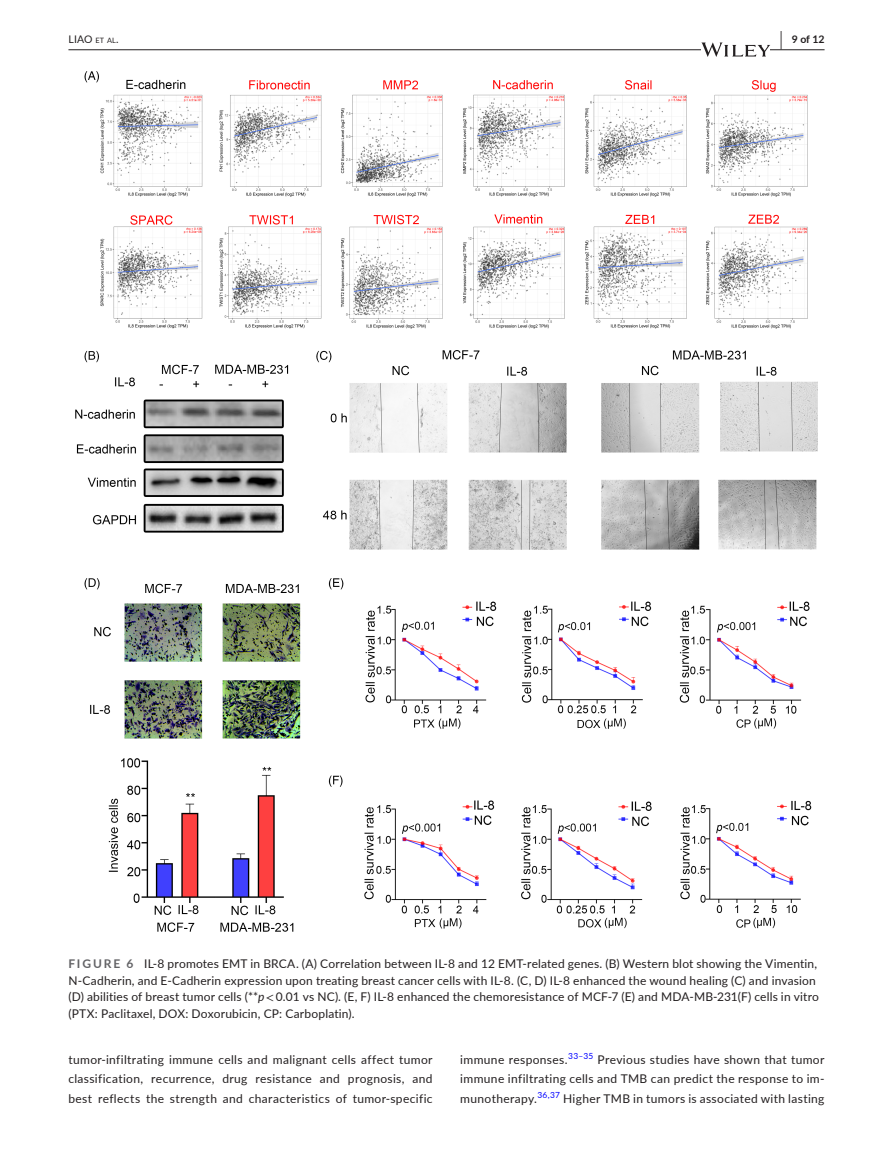
<style>
.page{position:relative;width:893px;height:1174px;background:#fff}
.page>*{position:absolute;margin:0;border:0;box-sizing:border-box;transform-origin:0 0}
.t1{font:12px/19.5px "Lato";letter-spacing:.015em;color:#231f20;text-align:justify}
.t2{font:10.5px "Lato";color:#231f20}
.t3{font:700 10.5px "Lato";color:#231f20}
.s1{font-size:7.35px}
.s2{font-size:19.5px}
.s3{font-weight:700;color:#636366}
.s4{font-style:italic}
.s5{font-family:"STIX"}
</style>
<div class="page">
<hr style="left:68px;top:49px;width:756px;height:1px;background:#231f20">
<svg style="left:701px;top:42px;width:69px;height:15px"></svg>
<img style="left:75px;top:71px;width:743px;height:861px">
<p class="t2" style="left:68px;top:31px;width:52px">LIAO <span class="s1">et al</span>.</p>
<p class="t3" style="left:780px;top:31px;width:46px"><span class="s2">|</span> 9 of 12</p>
<p class="t1" style="left:68px;top:955px;width:752px;line-height:16.5px;text-align:left"><span class="s3">FIGURE 6</span> IL-8 promotes EMT in BRCA. (A) Correlation between IL-8 and 12 EMT-related genes. (B) Western blot showing the Vimentin, N-Cadherin, and E-Cadherin expression upon treating breast cancer cells with IL-8. (C, D) IL-8 enhanced the wound healing (C) and invasion (D) abilities of breast tumor cells (**<span class="s4">p</span><span class="s5">&lt;</span> 0.01 vs NC). (E, F) IL-8 enhanced the chemoresistance of MCF-7 (E) and MDA-MB-231(F) cells in vitro (PTX: Paclitaxel, DOX: Doxorubicin, CP: Carboplatin).</p>
<p class="t1" style="left:68px;top:1049px;width:366px">tumor-infiltrating immune cells and malignant cells affect tumor classification, recurrence, drug resistance and prognosis, and best reflects the strength and characteristics of tumor-specific</p>
<p class="t1" style="left:460px;top:1049px;width:366px">immune responses.<sup>33–35</sup> Previous studies have shown that tumor immune infiltrating cells and TMB can predict the response to im&shy;munotherapy.<sup>36,37</sup> Higher TMB in tumors is associated with lasting</p>
</div>
